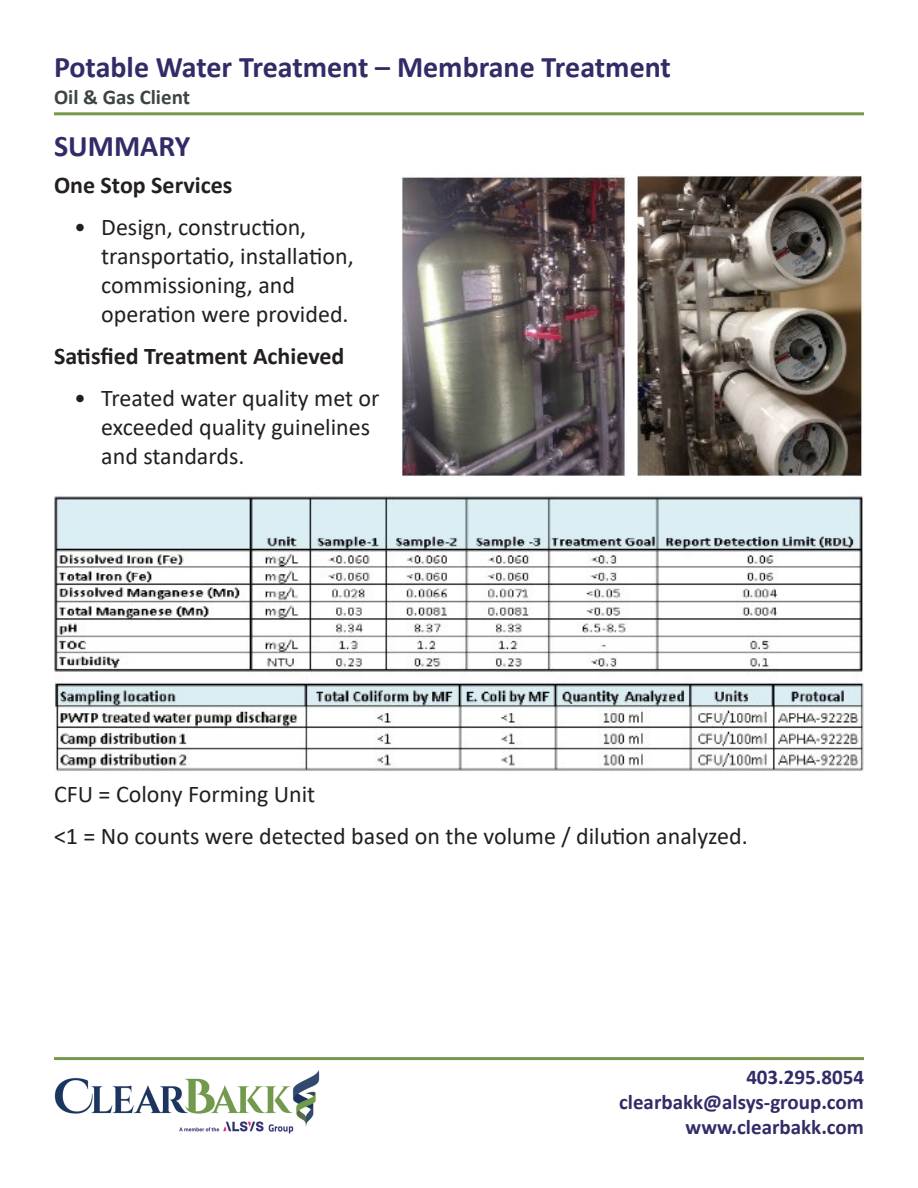
<style>
.page{position:relative;width:918px;height:1188px;background:#fff}
.page>*{position:absolute;margin:0;border:0;box-sizing:border-box;transform-origin:0 0}
.t1{font:700 30px "Calibri";color:#312c67}
.Paragraph{font:24px/28.8px "Calibri";color:#231f20}
.Paragraph-2{font:700 24px "Calibri";color:#231f20}
.t2{font:700 21px "Calibri";color:#312c67}
.t3{font:700 21px "Calibri";color:#3d4543}
</style>
<div class="page">
<img style="left:54px;top:1070px;width:265px;height:64px">
<hr style="left:54px;top:112px;width:810px;height:3px;background:#79974c">
<hr style="left:54px;top:1057px;width:810px;height:3px;background:#79974c">
<img style="left:401px;top:175px;width:226px;height:301px">
<img style="left:54px;top:495px;width:810px;height:276px">
<img style="left:638px;top:175px;width:226px;height:301px">
<p class="t1" style="left:54px;top:45px;width:619px">Potable Water Treatment – Membrane Treatment</p>
<p class="t3" style="left:54px;top:82px;width:138px">Oil &amp; Gas Client</p>
<p class="t1" style="left:54px;top:125px;width:138px">SUMMARY</p>
<p class="Paragraph-2" style="left:54px;top:168px;width:180px">One Stop Services</p>
<p class="Paragraph" style="left:101px;top:212px;width:254px;text-indent:-27px">• Design, construction, transportatio, installation, commissioning, and operation were provided.</p>
<p class="Paragraph-2" style="left:54px;top:339px;width:292px">Satisfied Treatment Achieved</p>
<p class="Paragraph" style="left:101px;top:383px;width:280px;text-indent:-27px">• Treated water quality met or exceeded quality guinelines and standards.</p>
<p class="Paragraph" style="left:54px;top:779px;width:263px">CFU = Colony Forming Unit</p>
<p class="Paragraph" style="left:54px;top:821px;width:695px">&lt;1 = No counts were detected based on the volume / dilution analyzed.</p>
<p class="t2" style="left:746px;top:1062px;width:119px">403.295.8054</p>
<p class="t2" style="left:619px;top:1087px;width:246px">clearbakk@alsys-group.com</p>
<p class="t2" style="left:686px;top:1112px;width:180px">www.clearbakk.com</p>
</div>
